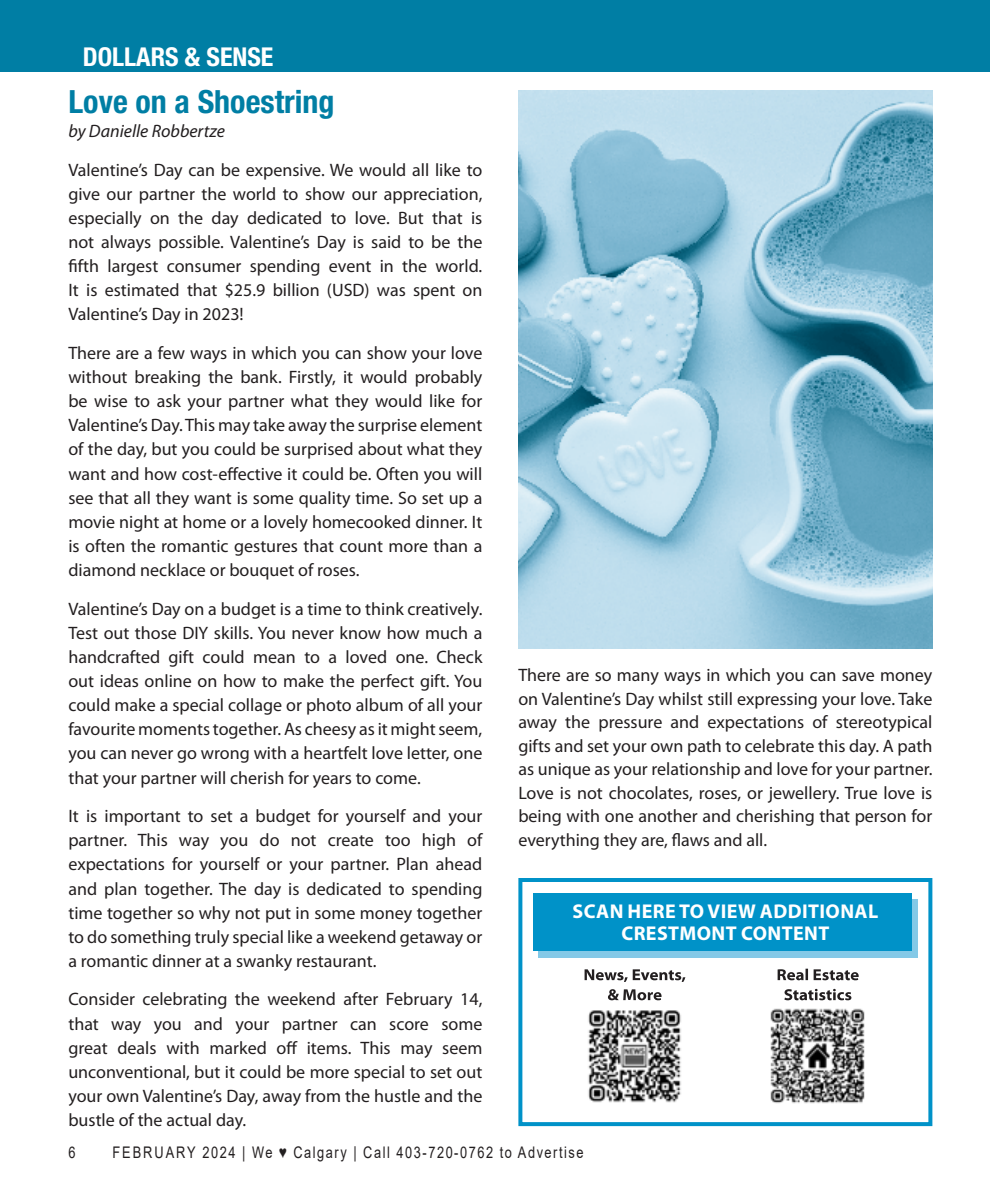
<style>
.page{position:relative;width:990px;height:1188px;background:#fff}
.page>*{position:absolute;margin:0;border:0;box-sizing:border-box;transform-origin:0 0}
.In_Around_title{font:700 condensed 32px "Helvetica Neue LT Std";color:#007ea4}
.t1{font:700 condensed 26px "Helvetica Neue LT Std";color:#fff}
.Body_text{font:700 20px "Myriad Pro";letter-spacing:.02em;color:#fff}
.Body_text-2{font:18px/24.2px "Myriad Pro";color:#231f20;text-align:justify}
.Body_text-3{font:italic 18px "Myriad Pro";color:#231f20}
.t2{font:16px "Arial";letter-spacing:.12em;color:#231f20;scale:.8 1}
</style>
<div class="page">
<div style="left:518px;top:878px;width:414px;height:248px;border:4px solid #0092c8"></div>
<div style="left:538px;top:899px;width:380px;height:59px;background:#84c9e7"></div>
<div style="left:534px;top:894px;width:378px;height:57px;background:#0092c8"></div>
<img style="left:770px;top:1008px;width:95px;height:96px">
<img style="left:588px;top:1010px;width:93px;height:93px">
<svg style="left:784px;top:989px;width:67px;height:11px"></svg>
<svg style="left:778px;top:969px;width:81px;height:11px"></svg>
<svg style="left:608px;top:989px;width:54px;height:11px"></svg>
<svg style="left:585px;top:969px;width:100px;height:13px"></svg>
<div style="left:0;top:0;width:990px;height:72px;background:#007ea4"></div>
<img style="left:518px;top:90px;width:414px;height:559px">
<p class="t1" style="left:83px;top:41px;width:192px">DOLLARS &amp; SENSE</p>
<p class="In_Around_title" style="left:68px;top:82px;width:268px">Love on a Shoestring</p>
<p class="Body_text-3" style="left:68px;top:120px;width:158px">by Danielle Robbertze</p>
<p class="Body_text-2" style="left:68px;top:157px;width:416px">Valentine’s Day can be expensive. We would all like to give our partner the world to show our appreciation, especially on the day dedicated to love. But that is not always possible. Valentine’s Day is said to be the fifth largest consumer spending event in the world.<br>It is estimated that $25.9 billion (USD) was spent on Valentine’s Day in 2023!</p>
<p class="Body_text-2" style="left:68px;top:340px;width:416px">There are a few ways in which you can show your love without breaking the bank. Firstly, it would probably be wise to ask your partner what they would like for Valentine’s Day. This may take away the surprise element of the day, but you could be surprised about what they want and how cost-effective it could be. Often you will see that all they want is some quality time. So set up a movie night at home or a lovely homecooked dinner. It is often the romantic gestures that count more than a diamond necklace or bouquet of roses.</p>
<p class="Body_text-2" style="left:68px;top:596px;width:416px">Valentine’s Day on a budget is a time to think creatively.<br>Test out those DIY skills. You never know how much a handcrafted gift could mean to a loved one. Check out ideas online on how to make the perfect gift. You could make a special collage or photo album of all your favourite moments together. As cheesy as it might seem, you can never go wrong with a heartfelt love letter, one that your partner will cherish for years to come.</p>
<p class="Body_text-2" style="left:68px;top:804px;width:416px">It is important to set a budget for yourself and your partner. This way you do not create too high of expectations for yourself or your partner. Plan ahead and plan together. The day is dedicated to spending time together so why not put in some money together to do something truly special like a weekend getaway or a romantic dinner at a swanky restaurant.</p>
<p class="Body_text-2" style="left:68px;top:987px;width:416px">Consider celebrating the weekend after February 14, that way you and your partner can score some great deals with marked off items. This may seem unconventional, but it could be more special to set out your own Valentine’s Day, away from the hustle and the bustle of the actual day.</p>
<p class="Body_text-2" style="left:518px;top:663px;width:416px;line-height:23.6px">There are so many ways in which you can save money on Valentine’s Day whilst still expressing your love. Take away the pressure and expectations of stereotypical gifts and set your own path to celebrate this day. A path as unique as your relationship and love for your partner.<br>Love is not chocolates, roses, or jewellery. True love is being with one another and cherishing that person for everything they are, flaws and all.</p>
<p class="Body_text" style="left:572px;top:899px;width:307px">SCAN HERE TO VIEW ADDITIONAL</p>
<p class="Body_text" style="left:621px;top:921px;width:210px">CRESTMONT CONTENT</p>
<p class="t2" style="left:68px;top:1141px;width:10px">6</p>
<p class="t2" style="left:112px;top:1141px;width:590px">FEBRUARY 2024 | We ♥ Calgary | Call 403-720-0762 to Advertise</p>
</div>
